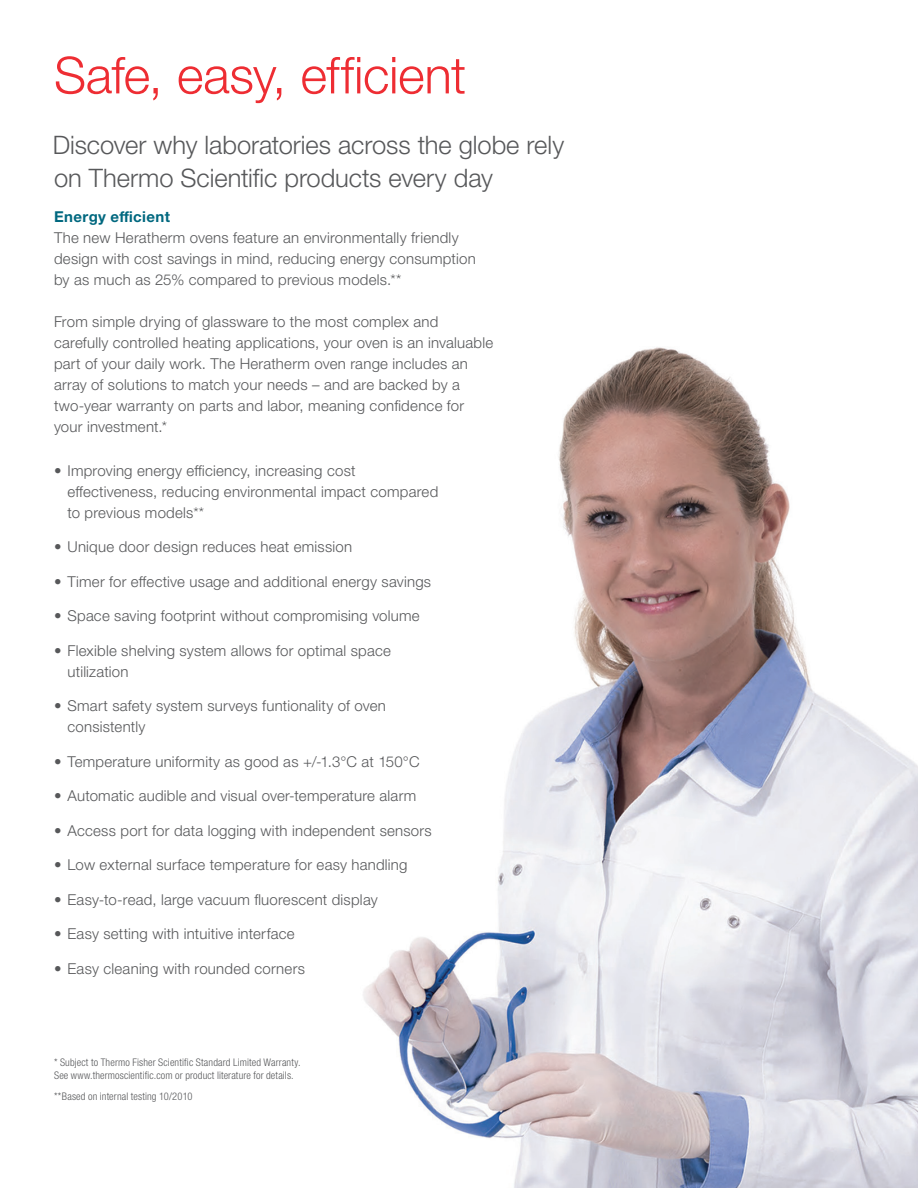
<style>
.page{position:relative;width:918px;height:1188px;background:#fff}
.page>*{position:absolute;margin:0;border:0;box-sizing:border-box;transform-origin:0 0}
.Headline{font:300 51px "Helvetica Neue LTW1 G";letter-spacing:-.01em;color:#ee2d33}
.Subject_Header{font:300 25.5px/33px "Helvetica Neue LTW1 G";letter-spacing:-.005em;color:#57585a}
.Body_Copy{font:300 15px/21px "Helvetica Neue LTW1 G";letter-spacing:.015em;color:#57585a}
.Content_Header{font:700 15px "Helvetica Neue LTW1 G";letter-spacing:.025em;color:#00687f}
.Table_footnote{font:300 condensed 10.5px/13.5px "Helvetica Neue LTW1 G";letter-spacing:.015em;color:#57585a}
</style>
<div class="page">
<img style="left:363px;top:347px;width:555px;height:841px">
<p class="Headline" style="left:54px;top:44px;width:414px">Safe, easy, efficient</p>
<p class="Subject_Header" style="left:53px;top:129px;width:513px">Discover why laboratories across the globe rely on Thermo Scientific products every day</p>
<p class="Content_Header" style="left:54px;top:207px;width:117px">Energy efficient</p>
<p class="Body_Copy" style="left:54px;top:227px;width:423px">The new Heratherm ovens feature an environmentally friendly design with cost savings in mind, reducing energy consumption by as much as 25% compared to previous models.**</p>
<p class="Body_Copy" style="left:54px;top:311px;width:441px">From simple drying of glassware to the most complex and carefully controlled heating applications, your oven is an invaluable part of your daily work. The Heratherm oven range includes an array of solutions to match your needs – and are backed by a two-year warranty on parts and labor, meaning confidence for your investment.*</p>
<p class="Body_Copy" style="left:68px;top:460px;width:372px;text-indent:-14px">• Improving energy efficiency, increasing cost effectiveness, reducing environmental impact compared to previous models**</p>
<p class="Body_Copy" style="left:54px;top:536px;width:300px">• Unique door design reduces heat emission</p>
<p class="Body_Copy" style="left:54px;top:571px;width:379px">• Timer for effective usage and additional energy savings</p>
<p class="Body_Copy" style="left:54px;top:605px;width:367px">• Space saving footprint without compromising volume</p>
<p class="Body_Copy" style="left:68px;top:640px;width:325px;text-indent:-14px">• Flexible shelving system allows for optimal space utilization</p>
<p class="Body_Copy" style="left:68px;top:695px;width:320px;text-indent:-14px">• Smart safety system surveys funtionality of oven consistently</p>
<p class="Body_Copy" style="left:54px;top:751px;width:367px">• Temperature uniformity as good as +/-1.3°C at 150°C</p>
<p class="Body_Copy" style="left:54px;top:785px;width:364px">• Automatic audible and visual over-temperature alarm</p>
<p class="Body_Copy" style="left:54px;top:820px;width:379px">• Access port for data logging with independent sensors</p>
<p class="Body_Copy" style="left:54px;top:854px;width:355px">• Low external surface temperature for easy handling</p>
<p class="Body_Copy" style="left:54px;top:889px;width:325px">• Easy-to-read, large vacuum fluorescent display</p>
<p class="Body_Copy" style="left:54px;top:923px;width:242px">• Easy setting with intuitive interface</p>
<p class="Body_Copy" style="left:54px;top:958px;width:252px">• Easy cleaning with rounded corners</p>
<p class="Table_footnote" style="left:54px;top:1056px;width:248px">* Subject to Thermo Fisher Scientific Standard Limited Warranty.<br>See www.thermoscientific.com or product literature for details.</p>
<p class="Table_footnote" style="left:54px;top:1089px;width:140px">**Based on internal testing 10/2010</p>
</div>
